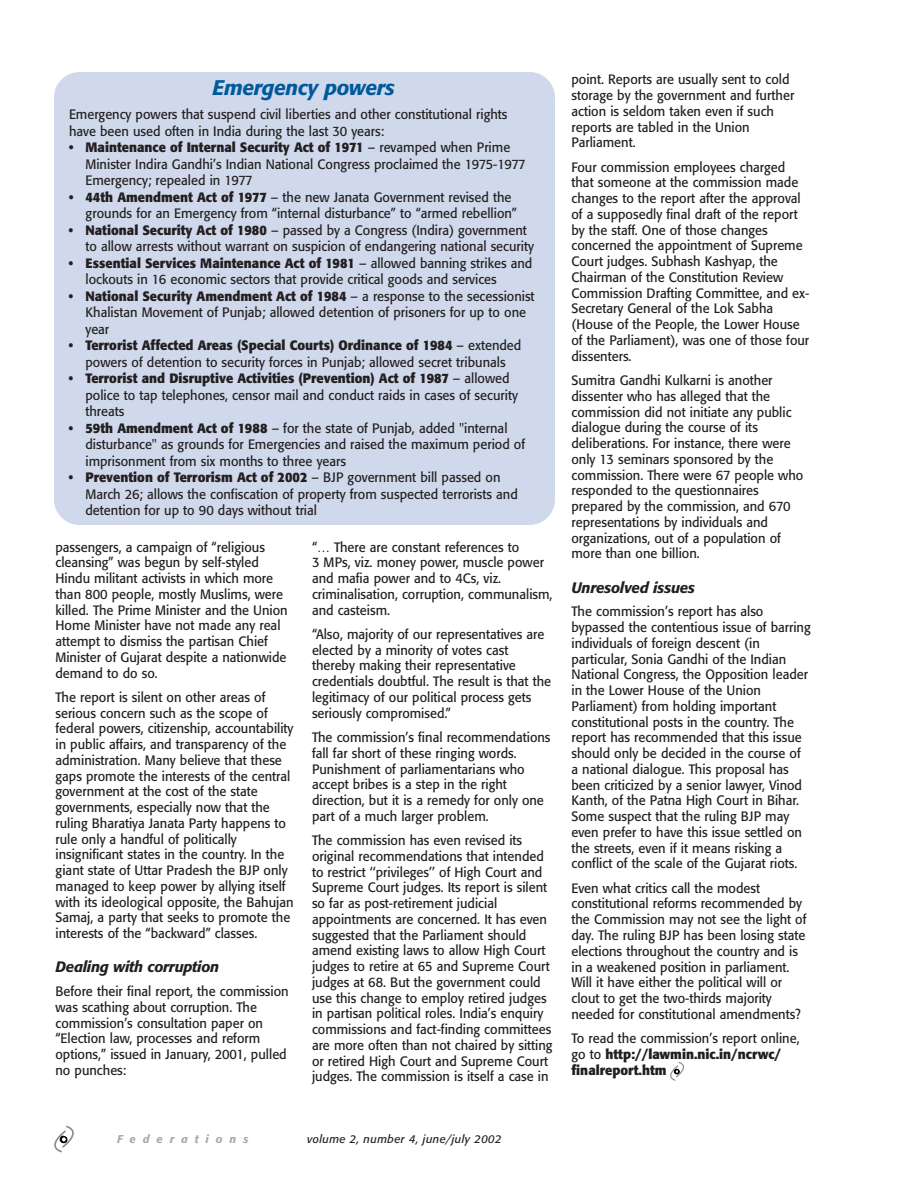
<style>
.page{position:relative;width:918px;height:1188px;background:#fff}
.page>*{position:absolute;margin:0;border:0;box-sizing:border-box;transform-origin:0 0}
.t1{font:italic 500 21px "Formata";letter-spacing:-.02em;color:#00599b}
.t2{font:italic 500 15px "Formata";letter-spacing:-.02em;color:#231f20}
.t3{font:13.5px/15.8px "Formata";color:#231f20;scale:.95 1}
.t4{font:700 13.5px/15.8px "Formata";color:#231f20;scale:.95 1}
.t5{font:italic 11.25px "Formata";letter-spacing:.03em;color:#231f20}
.t6{font:italic 500 11.25px "Formata";letter-spacing:.61em;color:#a8a9ad}
.s1{font-weight:700}
.s2{font-weight:400}
</style>
<div class="page">
<svg style="left:54px;top:1126px;width:20px;height:27px"></svg>
<div style="left:54px;top:72px;width:501px;height:453px;background:#cfd9eb;border-radius:26px"></div>
<svg style="left:670px;top:1062px;width:14px;height:19px"></svg>
<h1 class="t1" style="left:213px;top:78px;width:184px">Emergency powers</h1>
<p class="t3" style="left:69px;top:107px;width:463px;line-height:16.5px">Emergency powers that suspend civil liberties and other constitutional rights have been used often in India during the last 30 years:</p>
<p class="t3" style="left:86px;top:140px;width:465px;line-height:16.5px;text-indent:-17px"><span class="s1">• Maintenance of Internal Security Act of 1971</span> – revamped when Prime<br>Minister Indira Gandhi’s Indian National Congress proclaimed the 1975-1977<br>Emergency; repealed in 1977</p>
<p class="t3" style="left:85px;top:190px;width:456px;line-height:16.5px;text-indent:-16px"><span class="s1">• 44th Amendment Act of 1977</span> – the new Janata Government revised the grounds for an Emergency from “internal disturbance” to “armed rebellion”</p>
<p class="t3" style="left:85px;top:223px;width:474px;line-height:16.5px;text-indent:-16px"><span class="s1">• National Security Act of 1980</span> – passed by a Congress (Indira) government to allow arrests without warrant on suspicion of endangering national security</p>
<p class="t3" style="left:85px;top:256px;width:472px;line-height:16.5px;text-indent:-16px"><span class="s1">• Essential Services Maintenance Act of 1981</span> – allowed banning strikes and lockouts in 16 economic sectors that provide critical goods and services</p>
<p class="t3" style="left:85px;top:289px;width:474px;line-height:16.5px;text-indent:-16px"><span class="s1">• National Security Amendment Act of 1984</span> – a response to the secessionist<br>Khalistan Movement of Punjab; allowed detention of prisoners for up to one year</p>
<p class="t3" style="left:69px;top:338px;width:478px;line-height:16.5px;text-align:center"><span class="s1">• Terrorist Affected Areas (Special Courts) Ordinance of 1984</span> – extended powers of detention to security forces in Punjab; allowed secret tribunals</p>
<p class="t3" style="left:85px;top:371px;width:457px;line-height:16.5px;text-indent:-16px"><span class="s1">• Terrorist and Disruptive Activities (Prevention) Act of 1987</span> – allowed police to tap telephones, censor mail and conduct raids in cases of security threats</p>
<p class="t3" style="left:85px;top:421px;width:464px;line-height:16.5px;text-indent:-17px"><span class="s1">• 59th Amendment Act of 1988</span> – for the state of Punjab, added "internal disturbance" as grounds for Emergencies and raised the maximum period of imprisonment from six months to three years</p>
<p class="t3" style="left:85px;top:470px;width:457px;line-height:16.5px;text-indent:-16px"><span class="s1">• Prevention of Terrorism Act of 2002</span> – BJP government bill passed on<br>March 26; allows the confiscation of property from suspected terrorists and detention for up to 90 days without trial</p>
<p class="t3" style="left:56px;top:540px;width:246px">passengers, a campaign of “religious cleansing” was begun by self-styled Hindu militant activists in which more than 800 people, mostly Muslims, were killed. The Prime Minister and the Union Home Minister have not made any real attempt to dismiss the partisan Chief Minister of Gujarat despite a nationwide demand to do so.</p>
<p class="t3" style="left:56px;top:690px;width:252px">The report is silent on other areas of serious concern such as the scope of federal powers, citizenship, accountability in public affairs, and transparency of the administration. Many believe that these gaps promote the interests of the central government at the cost of the state governments, especially now that the ruling Bharatiya Janata Party happens to rule only a handful of politically insignificant states in the country. In the giant state of Uttar Pradesh the BJP only managed to keep power by allying itself with its ideological opposite, the Bahujan Samaj, a party that seeks to promote the interests of the “backward” classes.</p>
<p class="t2" style="left:56px;top:960px;width:165px">Dealing with corruption</p>
<p class="t3" style="left:56px;top:985px;width:247px">Before their final report, the commission was scathing about corruption. The commission’s consultation paper on “Election law, processes and reform options,” issued in January, 2001, pulled no punches:</p>
<p class="t3" style="left:312px;top:540px;width:255px">“… There are constant references to<br>3 MPs, viz. money power, muscle power and mafia power and to 4Cs, viz. criminalisation, corruption, communalism, and casteism.</p>
<p class="t3" style="left:312px;top:627px;width:253px">“Also, majority of our representatives are elected by a minority of votes cast thereby making their representative credentials doubtful. The result is that the legitimacy of our political process gets seriously compromised.”</p>
<p class="t3" style="left:312px;top:730px;width:253px">The commission’s final recommendations fall far short of these ringing words.<br>Punishment of parliamentarians who accept bribes is a step in the right direction, but it is a remedy for only one part of a much larger problem.</p>
<p class="t3" style="left:312px;top:834px;width:255px">The commission has even revised its original recommendations that intended to restrict ‘‘privileges’’ of High Court and Supreme Court judges. Its report is silent so far as post-retirement judicial appointments are concerned. It has even suggested that the Parliament should amend existing laws to allow High Court judges to retire at 65 and Supreme Court judges at 68. But the government could use this change to employ retired judges in partisan political roles. India’s enquiry commissions and fact-finding committees are more often than not chaired by sitting or retired High Court and Supreme Court judges. The commission is itself a case in</p>
<p class="t3" style="left:572px;top:73px;width:236px">point. Reports are usually sent to cold storage by the government and further action is seldom taken even if such reports are tabled in the Union<br>Parliament.</p>
<p class="t3" style="left:572px;top:160px;width:252px">Four commission employees charged that someone at the commission made changes to the report after the approval of a supposedly final draft of the report by the staff. One of those changes concerned the appointment of Supreme Court judges. Subhash Kashyap, the Chairman of the Constitution Review Commission Drafting Committee, and ex-Secretary General of the Lok Sabha (House of the People, the Lower House of the Parliament), was one of those four dissenters.</p>
<p class="t3" style="left:572px;top:373px;width:246px">Sumitra Gandhi Kulkarni is another dissenter who has alleged that the commission did not initiate any public dialogue during the course of its deliberations. For instance, there were only 13 seminars sponsored by the commission. There were 67 people who responded to the questionnaires prepared by the commission, and 670 representations by individuals and organizations, out of a population of more than one billion.</p>
<p class="t2" style="left:572px;top:581px;width:125px">Unresolved issues</p>
<p class="t3" style="left:572px;top:605px;width:253px">The commission’s report has also bypassed the contentious issue of barring individuals of foreign descent (in particular, Sonia Gandhi of the Indian National Congress, the Opposition leader in the Lower House of the Union Parliament) from holding important constitutional posts in the country. The report has recommended that this issue should only be decided in the course of a national dialogue. This proposal has been criticized by a senior lawyer, Vinod Kanth, of the Patna High Court in Bihar.<br>Some suspect that the ruling BJP may even prefer to have this issue settled on the streets, even if it means risking a conflict of the scale of the Gujarat riots.</p>
<p class="t3" style="left:572px;top:881px;width:249px">Even what critics call the modest constitutional reforms recommended by the Commission may not see the light of day. The ruling BJP has been losing state elections throughout the country and is in a weakened position in parliament.<br>Will it have either the political will or clout to get the two-thirds majority needed for constitutional amendments?</p>
<p class="t4" style="left:572px;top:1032px;width:242px"><span class="s2">To read the commission’s report online, go to</span> http://lawmin.nic.in/ncrwc/ finalreport.htm</p>
<p class="t6" style="left:117px;top:1134px;width:133px">Federations</p>
<p class="t5" style="left:307px;top:1134px;width:196px">volume 2, number 4, june/july 2002</p>
</div>
